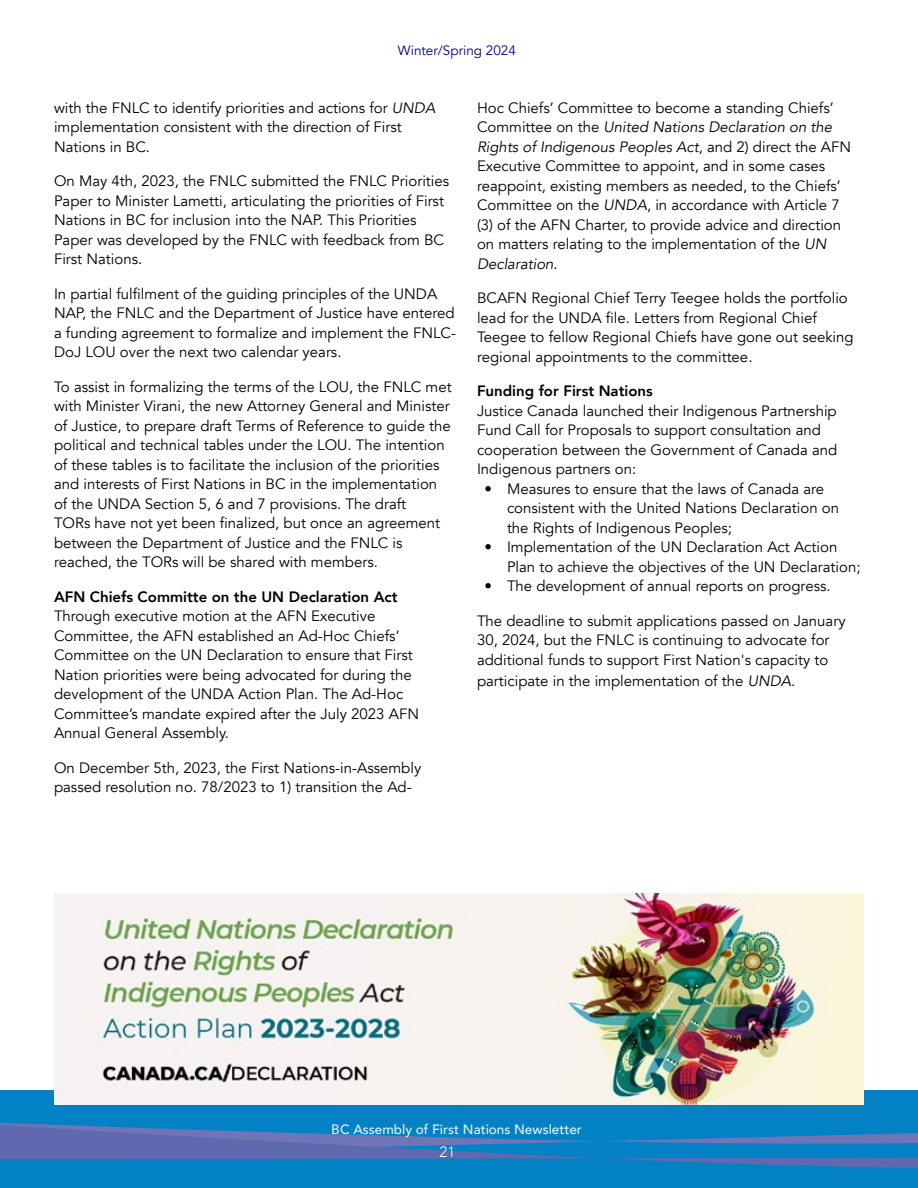
<style>
.page{position:relative;width:918px;height:1188px;background:#fff}
.page>*{position:absolute;margin:0;border:0;box-sizing:border-box;transform-origin:0 0}
.t1{font:15px/19.5px "Avenir";color:#000}
.t2{font:800 15px "Avenir";color:#000}
.t3{font:300 15px "Avenir";color:#fff}
.t4{font:500 13.5px "Avenir";color:#fff}
.t5{font:13.5px "Avenir";color:#00008e}
.s1{font-style:italic}
</style>
<div class="page">
<div style="left:0;top:1090px;width:918px;height:98px;background:#0281c5"></div>
<svg style="left:0;top:1122px;width:918px;height:46px"></svg>
<img style="left:54px;top:893px;width:810px;height:212px">
<p class="t5" style="left:398px;top:42px;width:120px">Winter/Spring 2024</p>
<p class="t1" style="left:54px;top:98px;width:383px">with the FNLC to identify priorities and actions for <span class="s1">UNDA </span>implementation consistent with the direction of First<br>Nations in BC.</p>
<p class="t1" style="left:54px;top:171px;width:397px">On May 4th, 2023, the FNLC submitted the FNLC Priorities Paper to Minister Lametti, articulating the priorities of First Nations in BC for inclusion into the NAP. This Priorities Paper was developed by the FNLC with feedback from BC First Nations.</p>
<p class="t1" style="left:54px;top:284px;width:404px">In partial fulfilment of the guiding principles of the UNDA NAP, the FNLC and the Department of Justice have entered a funding agreement to formalize and implement the FNLC-DoJ LOU over the next two calendar years.</p>
<p class="t1" style="left:54px;top:377px;width:399px">To assist in formalizing the terms of the LOU, the FNLC met with Minister Virani, the new Attorney General and Minister of Justice, to prepare draft Terms of Reference to guide the political and technical tables under the LOU. The intention of these tables is to facilitate the inclusion of the priorities and interests of First Nations in BC in the implementation of the UNDA Section 5, 6 and 7 provisions. The draft<br>TORs have not yet been finalized, but once an agreement between the Department of Justice and the FNLC is reached, the TORs will be shared with members.</p>
<p class="t2" style="left:54px;top:585px;width:345px">AFN Chiefs Committe on the UN Declaration Act</p>
<p class="t1" style="left:54px;top:606px;width:367px">Through executive motion at the AFN Executive Committee, the AFN established an Ad-Hoc Chiefs’ Committee on the UN Declaration to ensure that First Nation priorities were being advocated for during the development of the UNDA Action Plan. The Ad-Hoc Committee’s mandate expired after the July 2023 AFN Annual General Assembly.</p>
<p class="t1" style="left:54px;top:758px;width:369px">On December 5th, 2023, the First Nations-in-Assembly passed resolution no. 78/2023 to 1) transition the Ad-</p>
<p class="t1" style="left:477px;top:98px;width:376px">Hoc Chiefs’ Committee to become a standing Chiefs’ Committee on the <span class="s1">United Nations Declaration on the Rights of Indigenous Peoples Act</span>, and 2) direct the AFN Executive Committee to appoint, and in some cases reappoint, existing members as needed, to the Chiefs’ Committee on the <span class="s1">UNDA</span>, in accordance with Article 7 (3) of the AFN Charter, to provide advice and direction on matters relating to the implementation of the <span class="s1">UN Declaration</span>.</p>
<p class="t1" style="left:477px;top:288px;width:378px">BCAFN Regional Chief Terry Teegee holds the portfolio lead for the UNDA file. Letters from Regional Chief Teegee to fellow Regional Chiefs have gone out seeking regional appointments to the committee.</p>
<p class="t2" style="left:477px;top:379px;width:177px">Funding for First Nations</p>
<p class="t1" style="left:477px;top:401px;width:362px">Justice Canada launched their Indigenous Partnership Fund Call for Proposals to support consultation and cooperation between the Government of Canada and Indigenous partners on:</p>
<p class="t1" style="left:507px;top:479px;width:334px;text-indent:-22px">• Measures to ensure that the laws of Canada are consistent with the United Nations Declaration on the Rights of Indigenous Peoples;</p>
<p class="t1" style="left:507px;top:537px;width:355px;text-indent:-22px">• Implementation of the UN Declaration Act Action<br>Plan to achieve the objectives of the UN Declaration;</p>
<p class="t1" style="left:484px;top:576px;width:348px">• The development of annual reports on progress.</p>
<p class="t1" style="left:477px;top:611px;width:370px">The deadline to submit applications passed on January<br>30, 2024, but the FNLC is continuing to advocate for additional funds to support First Nation's capacity to</p>
<p class="t1" style="left:477px;top:671px;width:320px">participate in the implementation of the <span class="s1">UNDA</span>.</p>
<p class="t4" style="left:332px;top:1118px;width:252px">BC Assembly of First Nations Newsletter</p>
<p class="t3" style="left:440px;top:1142px;width:17px">21</p>
</div>
